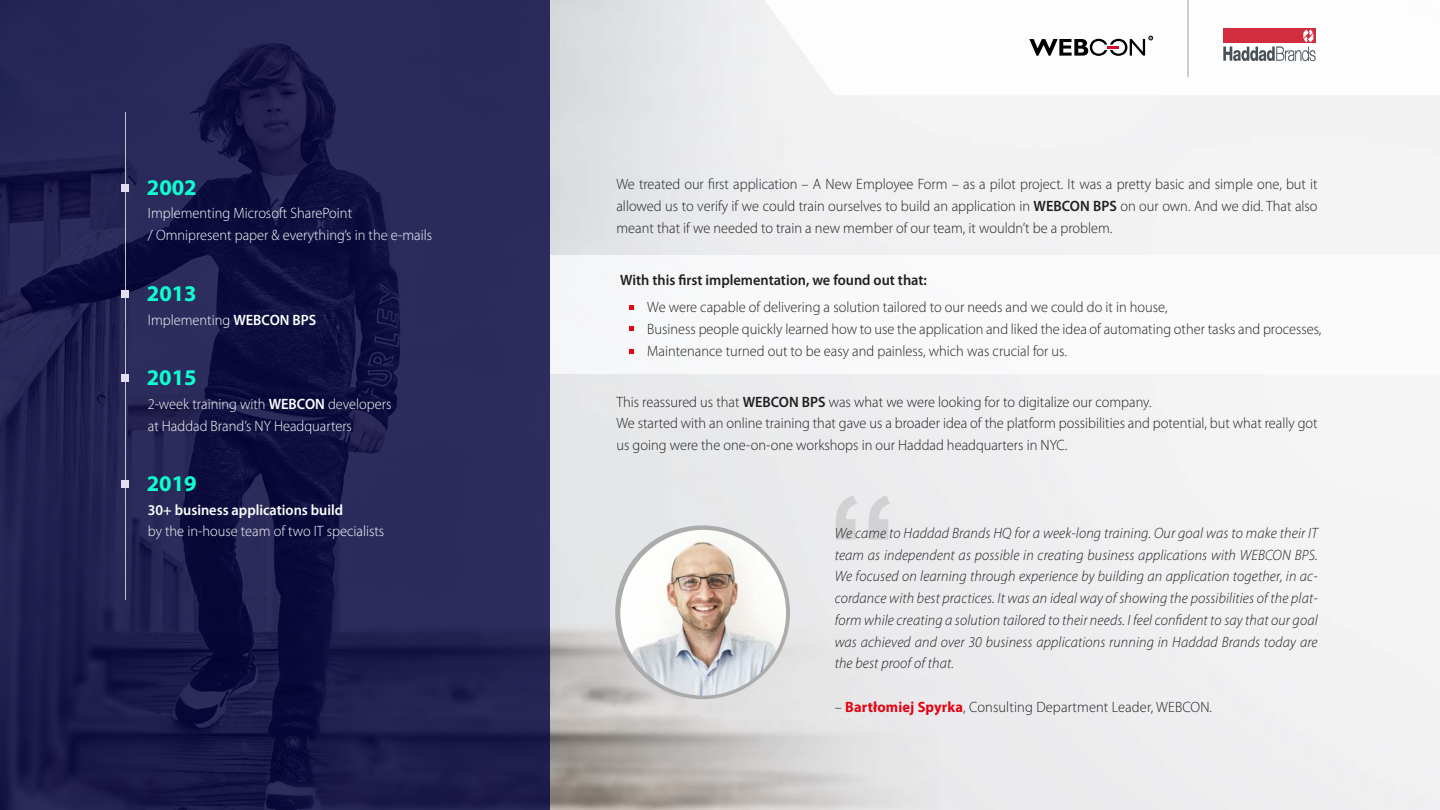
<style>
.page{position:relative;width:1440px;height:810px;background:#fff}
.page>*{position:absolute;margin:0;border:0;box-sizing:border-box;transform-origin:0 0}
.t1{font:700 150px "Arial";color:#acabab;scale:.96 1}
.t2{font:700 22.5px "Myriad Pro";color:#0dffd1}
.t3{font:300 15px/21.8px "Myriad Pro";color:#1f1f1f;scale:.96 1}
.t4{font:italic 300 15px/21.8px "Myriad Pro";letter-spacing:.01em;color:#1f1f1f;text-align:justify;scale:.96 1}
.t5{font:300 15px/21.8px "Myriad Pro";color:#fff;scale:.96 1}
.t6{font:600 15px "Myriad Pro";color:#1f1f1f;scale:.96 1}
.t7{font:600 15px "Myriad Pro";color:#fff;scale:.96 1}
.s1{font-weight:600}
.s2{font-weight:700;color:#e30513}
</style>
<div class="page">
<img style="left:551px;top:0;width:889px;height:810px">
<div style="left:551px;top:256px;width:889px;height:118px;background:#fff"></div>
<svg style="left:0;top:0;width:551px;height:810px;background:#1f1f4f"></svg>
<svg style="left:629px;top:305px;width:5px;height:5px"></svg>
<svg style="left:629px;top:327px;width:5px;height:4px"></svg>
<svg style="left:629px;top:349px;width:5px;height:5px"></svg>
<div style="left:615px;top:525px;width:175px;height:174px;background:#acabab;border-radius:50%"></div>
<img style="left:620px;top:530px;width:166px;height:166px;border-radius:83px">
<svg style="left:734px;top:0;width:706px;height:95px"></svg>
<svg style="left:1029px;top:36px;width:124px;height:20px"></svg>
<div style="left:1223px;top:29px;width:92px;height:14px;background:#d22d3e"></div>
<svg style="left:1223px;top:30px;width:93px;height:31px"></svg>
<hr style="left:1187px;top:0;width:1px;height:77px;background:#000">
<hr style="left:125px;top:113px;width:1px;height:487px;background:#fff">
<div style="left:122px;top:184px;width:7px;height:8px;background:#e1def0"></div>
<div style="left:122px;top:290px;width:7px;height:8px;background:#e1def0"></div>
<div style="left:122px;top:374px;width:7px;height:8px;background:#e1def0"></div>
<div style="left:122px;top:480px;width:7px;height:7px;background:#e1def0"></div>
<h2 class="t2" style="left:147px;top:179px;width:51px">2002</h2>
<p class="t5" style="left:148px;top:204px;width:298px">Implementing Microsoft SharePoint<br>/ Omnipresent paper &amp; everything’s in the e-mails</p>
<h2 class="t2" style="left:147px;top:285px;width:51px">2013</h2>
<p class="t5" style="left:148px;top:310px;width:177px">Implementing <span class="s1">WEBCON BPS</span></p>
<h2 class="t2" style="left:147px;top:369px;width:51px">2015</h2>
<p class="t5" style="left:148px;top:394px;width:255px">2-week training with <span class="s1">WEBCON</span> developers at Haddad Brand’s NY Headquarters</p>
<h2 class="t2" style="left:147px;top:475px;width:51px">2019</h2>
<p class="t7" style="left:148px;top:504px;width:205px">30+ business applications build</p>
<p class="t5" style="left:148px;top:522px;width:248px">by the in-house team of two IT specialists</p>
<p class="t3" style="left:616px;top:174px;width:732px;text-align:justify">We treated our first application – A New Employee Form – as a pilot project. It was a pretty basic and simple one, but it allowed us to verify if we could train ourselves to build an application in <span class="s1">WEBCON BPS</span> on our own. And we did. That also meant that if we needed to train a new member of our team, it wouldn’t be a problem.</p>
<p class="t6" style="left:620px;top:274px;width:321px">With this first implementation, we found out that:</p>
<p class="t3" style="left:647px;top:298px;width:704px">We were capable of delivering a solution tailored to our needs and we could do it in house,<br>Business people quickly learned how to use the application and liked the idea of automating other tasks and processes,<br>Maintenance turned out to be easy and painless, which was crucial for us.</p>
<p class="t3" style="left:616px;top:392px;width:732px">This reassured us that <span class="s1">WEBCON BPS</span> was what we were looking for to digitalize our company.<br>We started with an online training that gave us a broader idea of the platform possibilities and potential, but what really got us going were the one-on-one workshops in our Haddad headquarters in NYC.</p>
<h1 class="t1" style="left:826px;top:464px;width:76px">“</h1>
<p class="t4" style="left:835px;top:523px;width:505px">We came to Haddad Brands HQ for a week-long training. Our goal was to make their IT team as independent as possible in creating business applications with WEBCON BPS.<br>We focused on learning through experience by building an application together, in ac&shy;cordance with best practices. It was an ideal way of showing the possibilities of the plat&shy;form while creating a solution tailored to their needs. I feel confident to say that our goal was achieved and over 30 business applications running in Haddad Brands today are the best proof of that.</p>
<p class="t3" style="left:835px;top:697px;width:395px">– <span class="s2">Bartłomiej Spyrka</span>, Consulting Department Leader, WEBCON.</p>
</div>
